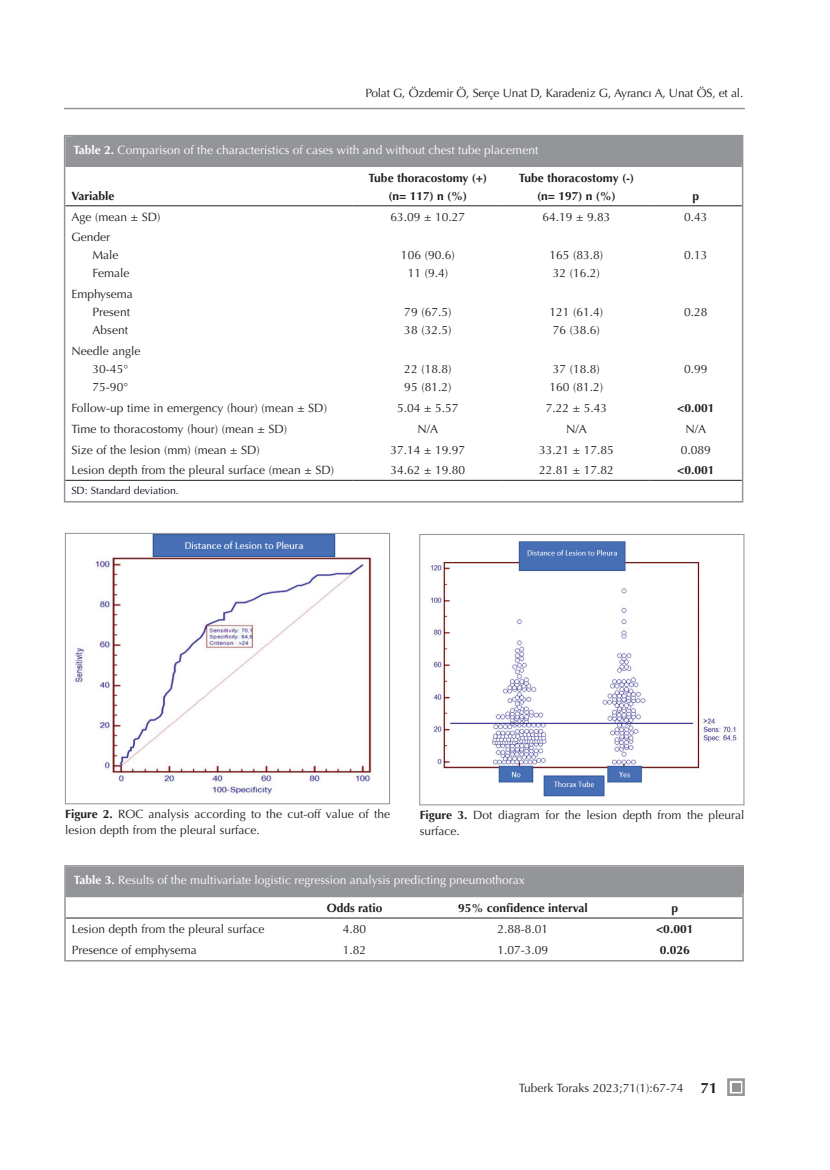
<style>
.page{position:relative;width:830px;height:1170px;background:#fff}
.page>*{position:absolute;margin:0;border:0;box-sizing:border-box;transform-origin:0 0}
.t1{font:700 15px "Optima LT Std";color:#231f20}
.t2{font:12px/18px "Optima LT Std";color:#231f20}
.t3{font:12px "Optima LT Std";color:#fff}
.t4{font:700 12px/18px "Optima LT Std";color:#231f20;text-align:center}
.t5{font:12px "Optima LT Std";letter-spacing:-.02em;color:#231f20}
.t6{font:10.5px "Optima LT Std";color:#0f1321}
.s1{font-weight:700}
</style>
<div class="page">
<hr style="left:64px;top:108px;width:680px;height:1px;background:#939598">
<svg style="left:727px;top:1078px;width:17px;height:17px"></svg>
<div style="left:731px;top:1082px;width:8px;height:9px;background:#939598"></div>
<div style="left:67px;top:138px;width:673px;height:29px;background:#939598"></div>
<hr style="left:65px;top:205px;width:287px;height:1px;background:#231f20">
<hr style="left:352px;top:205px;width:151px;height:1px;background:#231f20">
<hr style="left:503px;top:205px;width:146px;height:1px;background:#231f20">
<hr style="left:649px;top:205px;width:92px;height:1px;background:#231f20">
<hr style="left:65px;top:480px;width:287px;height:1px;background:#231f20">
<hr style="left:352px;top:480px;width:151px;height:1px;background:#231f20">
<hr style="left:503px;top:480px;width:146px;height:1px;background:#231f20">
<hr style="left:649px;top:480px;width:92px;height:1px;background:#231f20">
<div style="left:73px;top:136px;width:669px;height:26px;background:#939598"></div>
<div style="left:64px;top:135px;width:679px;height:367px;border:2px solid #939598"></div>
<div style="left:67px;top:868px;width:673px;height:29px;background:#939598"></div>
<hr style="left:66px;top:917px;width:204px;height:1px;background:#231f20">
<hr style="left:270px;top:917px;width:168px;height:1px;background:#231f20">
<hr style="left:438px;top:917px;width:168px;height:1px;background:#231f20">
<hr style="left:606px;top:917px;width:136px;height:1px;background:#231f20">
<div style="left:74px;top:866px;width:669px;height:26px;background:#939598"></div>
<div style="left:64px;top:865px;width:679px;height:96px;border:2px solid #939598"></div>
<img style="left:430px;top:541px;width:307px;height:256px">
<div style="left:419px;top:534px;width:325px;height:271px;border:1px solid #939598"></div>
<img style="left:74px;top:535px;width:298px;height:260px">
<div style="left:65px;top:533px;width:325px;height:271px;border:1px solid #939598"></div>
<p class="t5" style="left:365px;top:86px;width:379px">Polat G, Özdemir Ö, Serçe Unat D, Karadeniz G, Ayrancı A, Unat ÖS, et al.</p>
<p class="t3" style="left:73px;top:142px;width:466px"><span class="s1">Table 2.</span> Comparison of the characteristics of cases with and without chest tube placement</p>
<p class="t4" style="left:71px;top:187px;width:45px">Variable</p>
<p class="t4" style="left:368px;top:169px;width:120px">Tube thoracostomy (+) (n= 117) n (%)</p>
<p class="t4" style="left:518px;top:169px;width:117px">Tube thoracostomy (-) (n= 197) n (%)</p>
<p class="t4" style="left:692px;top:187px;width:8px">p</p>
<p class="t2" style="left:71px;top:208px;width:90px">Age (mean ± SD)</p>
<p class="t2" style="left:390px;top:208px;width:76px">63.09 ± 10.27</p>
<p class="t2" style="left:542px;top:208px;width:69px">64.19 ± 9.83</p>
<p class="t2" style="left:683px;top:208px;width:25px">0.43</p>
<p class="t2" style="left:93px;top:228px;width:38px;text-indent:-21px">Gender<br>Male<br>Female</p>
<p class="t2" style="left:401px;top:246px;width:55px;text-align:center">106 (90.6)<br>11 (9.4)</p>
<p class="t2" style="left:549px;top:246px;width:55px">165 (83.8)<br>32 (16.2)</p>
<p class="t2" style="left:683px;top:246px;width:25px">0.13</p>
<p class="t2" style="left:93px;top:285px;width:42px;text-indent:-21px">Emphysema<br>Present<br>Absent</p>
<p class="t2" style="left:93px;top:342px;width:49px;text-indent:-21px">Needle angle<br>30-45°<br>75-90°</p>
<p class="t2" style="left:404px;top:303px;width:49px">79 (67.5)<br>38 (32.5)</p>
<p class="t2" style="left:549px;top:303px;width:55px">121 (61.4)<br>76 (38.6)</p>
<p class="t2" style="left:683px;top:303px;width:25px">0.28</p>
<p class="t2" style="left:404px;top:360px;width:49px">22 (18.8)<br>95 (81.2)</p>
<p class="t2" style="left:549px;top:360px;width:55px">37 (18.8)<br>160 (81.2)</p>
<p class="t2" style="left:683px;top:360px;width:25px">0.99</p>
<p class="t2" style="left:71px;top:399px;width:257px">Follow-up time in emergency (hour) (mean ± SD)</p>
<p class="t2" style="left:397px;top:399px;width:63px">5.04 ± 5.57</p>
<p class="t2" style="left:545px;top:399px;width:63px">7.22 ± 5.43</p>
<p class="t4" style="left:676px;top:399px;width:39px">&lt;0.001</p>
<p class="t2" style="left:71px;top:420px;width:217px">Time to thoracostomy (hour) (mean ± SD)</p>
<p class="t2" style="left:417px;top:420px;width:22px">N/A</p>
<p class="t2" style="left:565px;top:420px;width:22px">N/A</p>
<p class="t2" style="left:685px;top:420px;width:22px">N/A</p>
<p class="t2" style="left:71px;top:440px;width:190px">Size of the lesion (mm) (mean ± SD)</p>
<p class="t2" style="left:390px;top:440px;width:76px">37.14 ± 19.97</p>
<p class="t2" style="left:538px;top:440px;width:76px">33.21 ± 17.85</p>
<p class="t2" style="left:680px;top:440px;width:32px">0.089</p>
<p class="t2" style="left:71px;top:461px;width:264px">Lesion depth from the pleural surface (mean ± SD)</p>
<p class="t2" style="left:390px;top:461px;width:76px">34.62 ± 19.80</p>
<p class="t2" style="left:538px;top:461px;width:76px">22.81 ± 17.82</p>
<p class="t4" style="left:676px;top:461px;width:39px">&lt;0.001</p>
<p class="t6" style="left:71px;top:484px;width:109px">SD: Standard deviation.</p>
<p class="t2" style="left:65px;top:806px;width:326px;line-height:15.8px"><span class="s1">Figure 2.</span> ROC analysis according to the cut-off value of the lesion depth from the pleural surface.</p>
<p class="t2" style="left:419px;top:807px;width:326px;line-height:15.8px"><span class="s1">Figure 3.</span> Dot diagram for the lesion depth from the pleural surface.</p>
<p class="t3" style="left:74px;top:872px;width:452px"><span class="s1">Table 3.</span> Results of the multivariate logistic regression analysis predicting pneumothorax</p>
<p class="t4" style="left:326px;top:899px;width:57px">Odds ratio</p>
<p class="t4" style="left:458px;top:899px;width:131px">95% confidence interval</p>
<p class="t4" style="left:671px;top:899px;width:8px">p</p>
<p class="t2" style="left:72px;top:919px;width:194px">Lesion depth from the pleural surface</p>
<p class="t2" style="left:343px;top:919px;width:25px">4.80</p>
<p class="t2" style="left:497px;top:919px;width:52px">2.88-8.01</p>
<p class="t4" style="left:655px;top:919px;width:39px">&lt;0.001</p>
<p class="t2" style="left:72px;top:940px;width:126px">Presence of emphysema</p>
<p class="t2" style="left:343px;top:940px;width:25px">1.82</p>
<p class="t2" style="left:497px;top:940px;width:52px">1.07-3.09</p>
<p class="t4" style="left:659px;top:940px;width:32px">0.026</p>
<p class="t2" style="left:518px;top:1078px;width:166px">Tuberk Toraks 2023;71(1):67-74</p>
<p class="t1" style="left:700px;top:1078px;width:18px">71</p>
</div>
